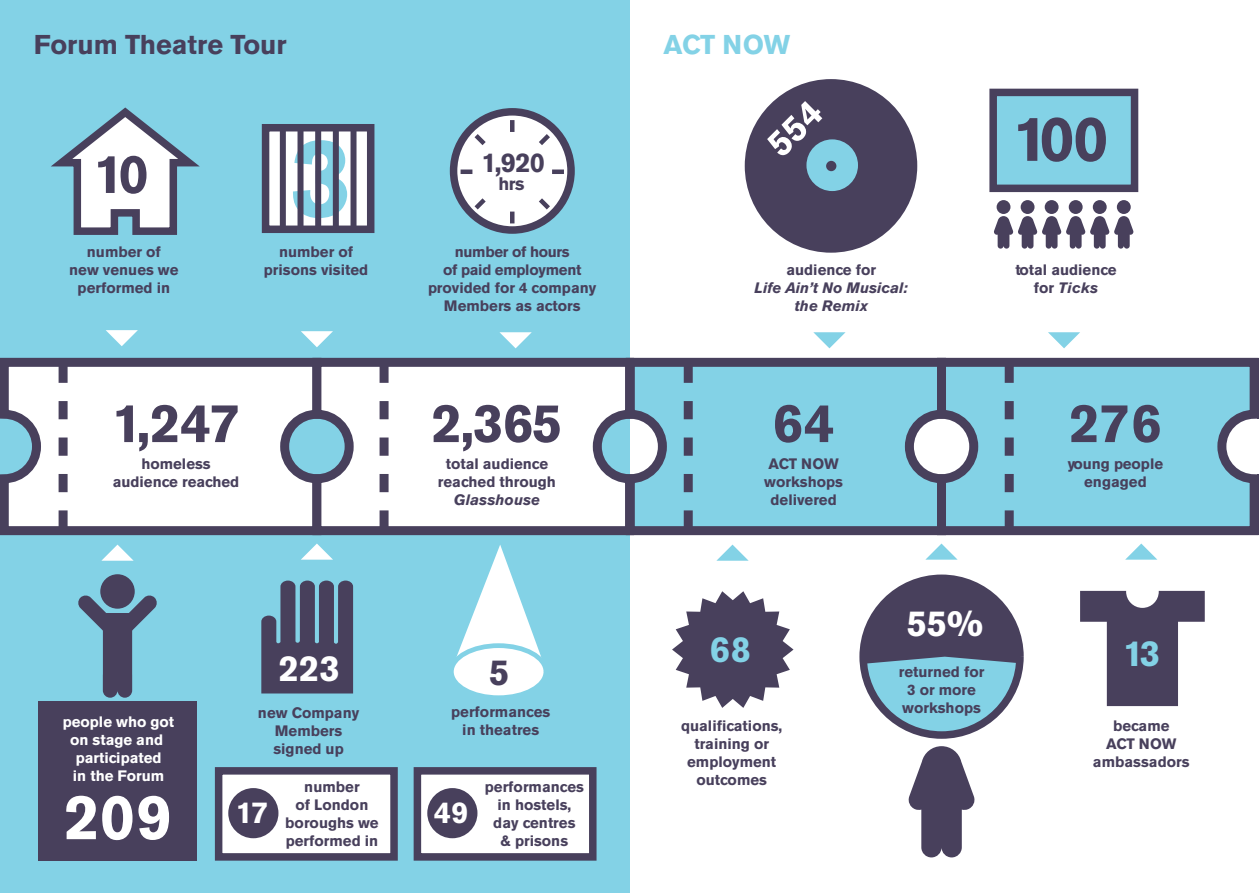
<style>
.page{position:relative;width:1259px;height:893px;background:#fff}
.page>*{position:absolute;margin:0;border:0;box-sizing:border-box;transform-origin:0 0}
.t1{font:700 111px "Akzidenz Grotesk BE";color:#83d2e6}
.t2{font:700 63px "Akzidenz Grotesk BE";color:#fff}
.t3{font:700 63px "Akzidenz Grotesk BE";color:#48405c}
.t4{font:700 54px "Akzidenz Grotesk BE";color:#48405c}
.t5{font:700 36px "Akzidenz Grotesk BE";color:#fff}
.t6{font:700 36px "Akzidenz Grotesk BE";color:#83d2e6}
.t7{font:700 36px "Akzidenz Grotesk BE";color:#48405c}
.t8{font:700 30px "Akzidenz Grotesk BE";color:#fff}
.t9{font:700 27px "Akzidenz Grotesk BE";color:#48405c}
.t10{font:700 27px "Akzidenz Grotesk BE";letter-spacing:-.02em;color:#83d2e6}
.t11{font:700 18px "Akzidenz Grotesk BE";color:#48405c}
.t12{font:700 15px/18px "Akzidenz Grotesk BE";color:#48405c;text-align:center}
.t13{font:700 15px/18px "Akzidenz Grotesk BE";color:#fff;text-align:center}
.t14{font:italic 700 15px/18px "Akzidenz Grotesk BE";color:#48405c;text-align:center}
.s1{font-style:italic}
.s2{font-family:"Akzidenz Grotesk BE Super";font-weight:400}
</style>
<div class="page">
<div style="left:0;top:0;width:629px;height:893px;background:#83d2e6"></div>
<div style="left:863px;top:578px;width:157px;height:157px;background:#48405c;border-radius:50%"></div>
<svg style="left:863px;top:657px;width:156px;height:82px"></svg>
<div style="left:859px;top:574px;width:164px;height:165px;border:8px solid #48405c;border-radius:50%"></div>
<svg style="left:0;top:357px;width:308px;height:179px;background:#dee0e6"></svg>
<svg style="left:308px;top:357px;width:313px;height:179px;background:#dcdfe4"></svg>
<svg style="left:621px;top:353px;width:311px;height:187px;background:#85c0d4"></svg>
<svg style="left:932px;top:357px;width:327px;height:179px;background:#81bcd0"></svg>
<svg style="left:261px;top:581px;width:92px;height:112px;background:#515873"></svg>
<div style="left:993px;top:92px;width:141px;height:96px;background:#83d2e6"></div>
<div style="left:989px;top:89px;width:149px;height:103px;border:8px solid #48405c"></div>
<svg style="left:672px;top:591px;width:121px;height:117px"></svg>
<svg style="left:51px;top:107px;width:148px;height:128px"></svg>
<div style="left:39px;top:701px;width:158px;height:159px;background:#48405c"></div>
<div style="left:745px;top:79px;width:172px;height:174px;background:#48405c;border-radius:50%"></div>
<div style="left:806px;top:139px;width:52px;height:52px;background:#83d2e6;border-radius:50%"></div>
<div style="left:826px;top:161px;width:10px;height:10px;background:#48405c;border-radius:50%"></div>
<div style="left:453px;top:112px;width:118px;height:118px;background:#fff;border-radius:50%"></div>
<div style="left:450px;top:108px;width:125px;height:126px;border:8px solid #48405c;border-radius:50%"></div>
<svg style="left:539px;top:129px;width:16px;height:16px"></svg>
<hr style="left:552px;top:170px;width:12px;height:4px;background:#48405c">
<svg style="left:539px;top:198px;width:16px;height:16px"></svg>
<hr style="left:510px;top:212px;width:4px;height:11px;background:#48405c">
<svg style="left:470px;top:198px;width:16px;height:16px"></svg>
<hr style="left:460px;top:170px;width:12px;height:4px;background:#48405c">
<svg style="left:470px;top:129px;width:16px;height:16px"></svg>
<hr style="left:510px;top:120px;width:4px;height:12px;background:#48405c">
<div style="left:265px;top:128px;width:106px;height:101px;background:#fff"></div>
<div style="left:262px;top:124px;width:112px;height:109px;border:8px solid #48405c"></div>
<div style="left:280px;top:129px;width:6px;height:100px;background:#48405c"></div>
<div style="left:297px;top:129px;width:6px;height:100px;background:#48405c"></div>
<div style="left:315px;top:129px;width:6px;height:100px;background:#48405c"></div>
<div style="left:333px;top:129px;width:6px;height:100px;background:#48405c"></div>
<div style="left:350px;top:129px;width:6px;height:100px;background:#48405c"></div>
<svg style="left:379px;top:365px;width:9px;height:164px"></svg>
<svg style="left:59px;top:365px;width:9px;height:164px"></svg>
<svg style="left:1004px;top:365px;width:9px;height:164px"></svg>
<svg style="left:684px;top:365px;width:9px;height:164px"></svg>
<svg style="left:106px;top:330px;width:32px;height:16px"></svg>
<svg style="left:101px;top:545px;width:33px;height:16px"></svg>
<svg style="left:716px;top:545px;width:32px;height:16px"></svg>
<svg style="left:301px;top:331px;width:32px;height:16px"></svg>
<svg style="left:813px;top:332px;width:32px;height:16px"></svg>
<svg style="left:301px;top:543px;width:32px;height:17px"></svg>
<svg style="left:925px;top:543px;width:32px;height:17px"></svg>
<svg style="left:499px;top:332px;width:33px;height:16px"></svg>
<svg style="left:1048px;top:332px;width:32px;height:16px"></svg>
<svg style="left:1125px;top:543px;width:32px;height:17px"></svg>
<svg style="left:1080px;top:591px;width:124px;height:115px"></svg>
<svg style="left:908px;top:746px;width:67px;height:111px"></svg>
<div style="left:996px;top:200px;width:14px;height:14px;background:#48405c;border-radius:50%"></div>
<div style="left:1020px;top:200px;width:14px;height:14px;background:#48405c;border-radius:50%"></div>
<div style="left:1044px;top:200px;width:14px;height:14px;background:#48405c;border-radius:50%"></div>
<div style="left:1068px;top:200px;width:14px;height:14px;background:#48405c;border-radius:50%"></div>
<div style="left:1092px;top:200px;width:14px;height:14px;background:#48405c;border-radius:50%"></div>
<div style="left:1116px;top:200px;width:14px;height:14px;background:#48405c;border-radius:50%"></div>
<svg style="left:994px;top:216px;width:139px;height:33px"></svg>
<div style="left:219px;top:771px;width:175px;height:86px;background:#fff"></div>
<div style="left:215px;top:767px;width:183px;height:94px;border:8px solid #48405c"></div>
<div style="left:417px;top:771px;width:176px;height:86px;background:#fff"></div>
<div style="left:414px;top:767px;width:182px;height:94px;border:8px solid #48405c"></div>
<div style="left:228px;top:788px;width:50px;height:50px;background:#48405c;border-radius:50%"></div>
<div style="left:427px;top:788px;width:50px;height:50px;background:#48405c;border-radius:50%"></div>
<svg style="left:457px;top:545px;width:84px;height:111px"></svg>
<div style="left:449px;top:643px;width:99px;height:57px;background:#fff;border:5px solid #83d2e6;border-radius:50%"></div>
<div style="left:100px;top:574px;width:35px;height:35px;background:#48405c;border-radius:50%"></div>
<svg style="left:78px;top:595px;width:79px;height:103px"></svg>
<div style="left:104px;top:613px;width:27px;height:8px;background:#48405c"></div>
<hr style="left:0;top:358px;width:1px;height:61px;background:#48405c">
<hr style="left:0;top:474px;width:1px;height:61px;background:#48405c">
<hr style="left:1256px;top:358px;width:3px;height:61px;background:#48405c">
<hr style="left:1256px;top:474px;width:3px;height:61px;background:#48405c">
<svg style="left:765px;top:99px;width:59px;height:59px"></svg>
<h3 class="t9" style="left:34px;top:29px;width:254px">Forum Theatre Tour</h3>
<h3 class="t4" style="left:93px;top:143px;width:57px">10</h3>
<h1 class="t1" style="left:289px;top:114px;width:64px">3</h1>
<h3 class="t9" style="left:481px;top:147px;width:65px">1,920</h3>
<p class="t11" style="left:498px;top:173px;width:28px">hrs</p>
<p class="t12" style="left:69px;top:243px;width:111px">number of<br>new venues we performed in</p>
<p class="t12" style="left:264px;top:243px;width:106px">number of prisons visited</p>
<p class="t12" style="left:428px;top:243px;width:170px">number of hours<br>of paid employment provided for 4 company<br>Members as actors</p>
<h3 class="t10" style="left:663px;top:29px;width:128px">ACT NOW</h3>
<p class="t12" style="left:786px;top:260px;width:91px">audience for</p>
<p class="t14" style="left:754px;top:278px;width:155px">Life Ain’t No Musical: the Remix</p>
<h2 class="t3" style="left:1012px;top:102px;width:97px">100</h2>
<p class="t12" style="left:1015px;top:260px;width:103px">total audience for <span class="s1">Ticks</span></p>
<h3 class="t4" style="left:431px;top:392px;width:132px">2,365</h3>
<h3 class="t4" style="left:772px;top:392px;width:63px">64</h3>
<p class="t12" style="left:764px;top:455px;width:80px">ACT NOW workshops delivered</p>
<p class="t12" style="left:1067px;top:455px;width:97px">young people engaged</p>
<h3 class="t4" style="left:112px;top:392px;width:130px">1,247</h3>
<h3 class="t4" style="left:1069px;top:392px;width:94px">276</h3>
<p class="t12" style="left:438px;top:455px;width:120px">total audience reached through</p>
<p class="t14" style="left:454px;top:490px;width:88px">Glasshouse</p>
<p class="t12" style="left:113px;top:455px;width:128px">homeless audience reached</p>
<h3 class="t5" style="left:279px;top:647px;width:62px">223</h3>
<p class="t12" style="left:258px;top:704px;width:103px">new Company<br>Members signed up</p>
<h3 class="t7" style="left:489px;top:651px;width:22px">5</h3>
<p class="t13" style="left:63px;top:712px;width:113px">people who got on stage and participated<br>in the Forum</p>
<p class="t12" style="left:451px;top:703px;width:101px">performances in theatres</p>
<p class="t12" style="left:485px;top:778px;width:101px">performances in hostels, day centres<br>&amp; prisons</p>
<p class="t12" style="left:285px;top:778px;width:95px">number<br>of London boroughs we performed in</p>
<h2 class="t2" style="left:64px;top:781px;width:109px">209</h2>
<h3 class="t8" style="left:236px;top:796px;width:34px">17</h3>
<h3 class="t8" style="left:434px;top:795px;width:36px">49</h3>
<h3 class="t6" style="left:710px;top:628px;width:43px">68</h3>
<p class="t12" style="left:681px;top:716px;width:103px">qualifications, training or employment outcomes</p>
<h3 class="t5" style="left:906px;top:603px;width:78px">55<span class="s2">%</span></h3>
<p class="t12" style="left:898px;top:663px;width:87px">returned for<br>3 or more workshops</p>
<h3 class="t6" style="left:1123px;top:632px;width:38px">13</h3>
<p class="t12" style="left:1093px;top:716px;width:98px">became<br>ACT NOW ambassadors</p>
</div>
